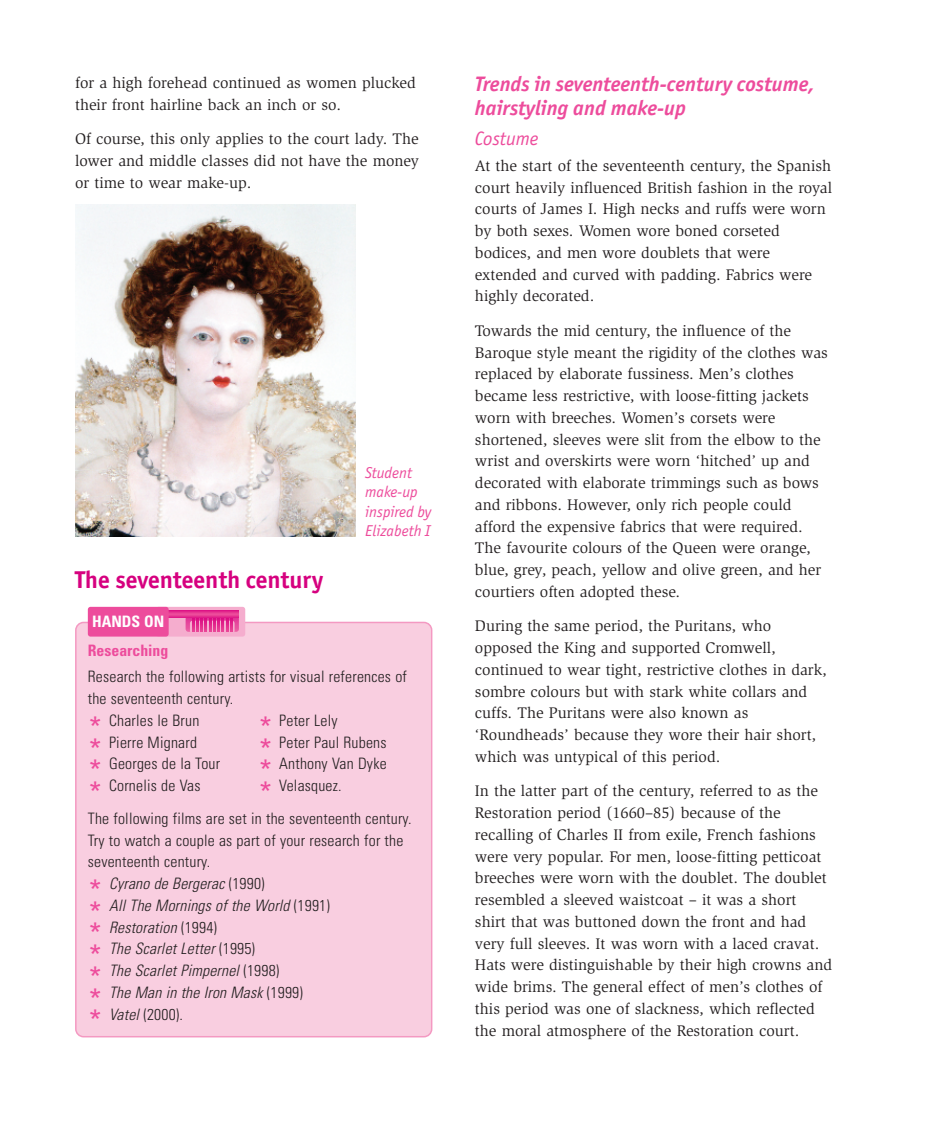
<style>
.page{position:relative;width:926px;height:1122px;background:#fff}
.page>*{position:absolute;margin:0;border:0;box-sizing:border-box;transform-origin:0 0}
.t1{font:700 24.3px "Officina San ITC";color:#d6017f}
.t2{font:italic 700 21px/23.7px "Officina San ITC";color:#ed4c9c}
.t3{font:italic 19.5px "Officina San ITC";color:#ed4c9c}
.t4{font:15.75px/21.8px "Slimbach";color:#231f20}
.t5{font:300 condensed 15.75px/21.8px "Univers";letter-spacing:.015em;color:#231f20}
.t6{font:italic 300 condensed 15.75px/21.8px "Univers";letter-spacing:.015em;color:#231f20}
.t7{font:italic 15.75px/19.5px "Officina San ITC";color:#ed4c9c}
.t8{font:700 condensed 15.75px "Univers";color:#ed4c9c}
.t9{font:700 condensed 15.75px "Univers";color:#fff}
.s1{font-family:"Officina San ITC";font-weight:400;font-stretch:normal;font-size:30px;color:#ed4c9c}
.s2{font-style:normal}
.s3{font-family:"Officina San ITC";font-weight:400;font-style:normal;font-stretch:normal;font-size:30px;color:#ed4c9c}
</style>
<div class="page">
<img style="left:75px;top:204px;width:280px;height:332px">
<div style="left:75px;top:622px;width:357px;height:415px;background:#f9cee0"></div>
<div style="left:156px;top:607px;width:89px;height:30px;background:#f5adce;border-radius:3px"></div>
<hr style="left:186px;top:632px;width:53px;height:1px;background:#ec499a">
<hr style="left:186px;top:631px;width:53px;height:1px;background:#ea4798">
<hr style="left:186px;top:630px;width:53px;height:1px;background:#e94497">
<hr style="left:186px;top:629px;width:53px;height:1px;background:#e84195">
<hr style="left:186px;top:628px;width:53px;height:1px;background:#e73c93">
<hr style="left:186px;top:627px;width:53px;height:1px;background:#e63792">
<hr style="left:186px;top:626px;width:53px;height:1px;background:#e53291">
<hr style="left:186px;top:625px;width:53px;height:1px;background:#e42d8f">
<hr style="left:186px;top:624px;width:53px;height:1px;background:#e2268c">
<hr style="left:186px;top:623px;width:53px;height:1px;background:#e1228b">
<hr style="left:186px;top:622px;width:53px;height:1px;background:#e01d89">
<hr style="left:186px;top:621px;width:53px;height:1px;background:#df1988">
<hr style="left:186px;top:620px;width:53px;height:1px;background:#de1587">
<hr style="left:186px;top:619px;width:53px;height:1px;background:#dd1285">
<hr style="left:186px;top:618px;width:53px;height:1px;background:#db0e84">
<hr style="left:186px;top:617px;width:53px;height:1px;background:#da0a83">
<svg style="left:190px;top:621px;width:44px;height:12px"></svg>
<svg style="left:192px;top:617px;width:40px;height:16px"></svg>
<div style="left:164px;top:611px;width:75px;height:6px;background:#e1228b"></div>
<div style="left:164px;top:612px;width:75px;height:5px;background:#e42d8f"></div>
<hr style="left:164px;top:612px;width:75px;height:4px;background:#e53491">
<hr style="left:164px;top:613px;width:75px;height:3px;background:#e73993">
<hr style="left:164px;top:613px;width:75px;height:2px;background:#ea4798">
<hr style="left:164px;top:614px;width:75px;height:1px;background:#ed4c9c">
<div style="left:88px;top:607px;width:81px;height:30px;background:#ed4c9c;border-radius:3px"></div>
<p class="t4" style="left:75px;top:73px;width:342px">for a high forehead continued as women plucked their front hairline back an inch or so.</p>
<p class="t4" style="left:75px;top:129px;width:345px;text-align:justify">Of course, this only applies to the court lady. The lower and middle classes did not have the money or time to wear make-up.</p>
<h1 class="t1" style="left:75px;top:572px;width:249px">The seventeenth century</h1>
<p class="t9" style="left:92px;top:616px;width:74px">HANDS ON</p>
<p class="t7" style="left:365px;top:464px;width:68px">Student make-up inspired by<br>Elizabeth I</p>
<p class="t8" style="left:88px;top:645px;width:82px">Researching</p>
<p class="t5" style="left:88px;top:668px;width:320px">Research the following artists for visual references of the seventeenth century.<br><span class="s1">*</span> Charles le Brun</p>
<p class="t5" style="left:258px;top:711px;width:81px"><span class="s1">*</span> Peter Lely</p>
<p class="t5" style="left:88px;top:733px;width:111px"><span class="s1">*</span> Pierre Mignard</p>
<p class="t5" style="left:258px;top:733px;width:130px"><span class="s1">*</span> Peter Paul Rubens</p>
<p class="t5" style="left:88px;top:755px;width:134px"><span class="s1">*</span> Georges de la Tour</p>
<p class="t5" style="left:258px;top:755px;width:130px"><span class="s1">*</span> Anthony Van Dyke</p>
<p class="t5" style="left:88px;top:776px;width:114px"><span class="s1">*</span> Cornelis de Vas</p>
<p class="t5" style="left:88px;top:771px;width:325px;line-height:32.5px;text-indent:170px"><span class="s1">*</span> Velasquez.<br>The following films are set in the seventeenth century.</p>
<p class="t6" style="left:88px;top:831px;width:317px"><span class="s2">Try to watch a couple as part of your research for the seventeenth century.<br></span><span class="s3">*</span> Cyrano de Bergerac <span class="s2">(1990)<br></span><span class="s3">*</span> All The Mornings of the World <span class="s2">(1991)<br></span><span class="s3">*</span> Restoration <span class="s2">(1994)<br></span><span class="s3">*</span> The Scarlet Letter <span class="s2">(1995)<br></span><span class="s3">*</span> The Scarlet Pimpernel <span class="s2">(1998)<br></span><span class="s3">*</span> The Man in the Iron Mask <span class="s2">(1999)<br></span><span class="s3">*</span> Vatel <span class="s2">(2000).</span></p>
<h2 class="t2" style="left:475px;top:74px;width:341px">Trends in seventeenth-century costume, hairstyling and make-up</h2>
<p class="t3" style="left:475px;top:129px;width:65px">Costume</p>
<p class="t4" style="left:475px;top:156px;width:359px">At the start of the seventeenth century, the Spanish court heavily influenced British fashion in the royal courts of James I. High necks and ruffs were worn by both sexes. Women wore boned corseted bodices, and men wore doublets that were extended and curved with padding. Fabrics were highly decorated.</p>
<p class="t4" style="left:475px;top:321px;width:354px">Towards the mid century, the influence of the Baroque style meant the rigidity of the clothes was replaced by elaborate fussiness. Men’s clothes became less restrictive, with loose-fitting jackets worn with breeches. Women’s corsets were shortened, sleeves were slit from the elbow to the wrist and overskirts were worn ‘hitched’ up and decorated with elaborate trimmings such as bows and ribbons. However, only rich people could afford the expensive fabrics that were required.<br>The favourite colours of the Queen were orange, blue, grey, peach, yellow and olive green, and her courtiers often adopted these.</p>
<p class="t4" style="left:475px;top:616px;width:353px">During the same period, the Puritans, who opposed the King and supported Cromwell, continued to wear tight, restrictive clothes in dark, sombre colours but with stark white collars and cuffs. The Puritans were also known as ‘Roundheads’ because they wore their hair short, which was untypical of this period.</p>
<p class="t4" style="left:475px;top:781px;width:359px">In the latter part of the century, referred to as the Restoration period (1660–85) because of the recalling of Charles II from exile, French fashions were very popular. For men, loose-fitting petticoat breeches were worn with the doublet. The doublet resembled a sleeved waistcoat – it was a short<br>shirt that was buttoned down the front and had very full sleeves. It was worn with a laced cravat.<br>Hats were distinguishable by their high crowns and wide brims. The general effect of men’s clothes of this period was one of slackness, which reflected the moral atmosphere of the Restoration court.</p>
</div>
